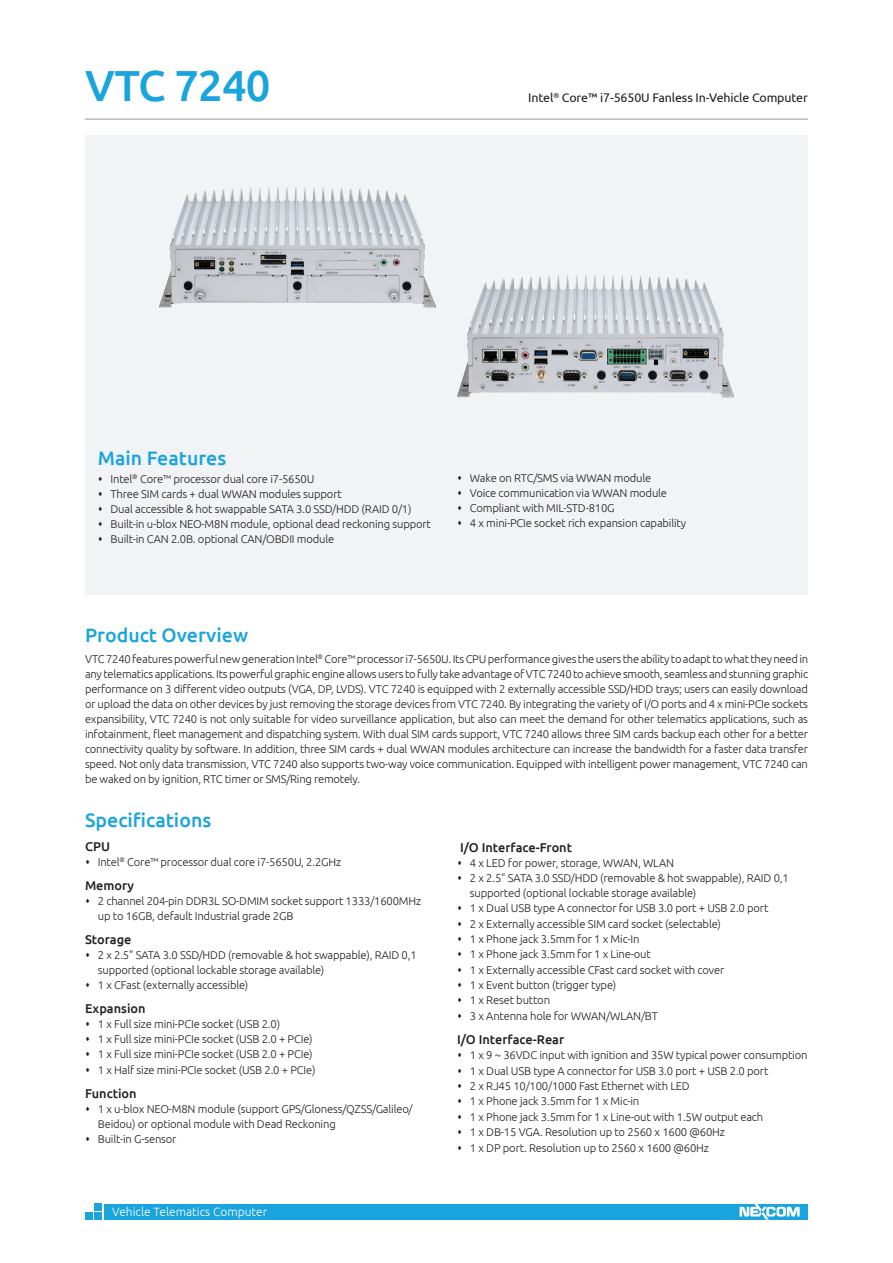
<style>
.page{position:relative;width:893px;height:1263px;background:#fff}
.page>*{position:absolute;margin:0;border:0;box-sizing:border-box;transform-origin:0 0}
.model_name{font:500 43.5px "Ubuntu";letter-spacing:-.02em;color:#1aa4dd}
.t1{font:500 19.5px "Ubuntu";color:#1aa4dd}
.item{font:500 12.75px "Ubuntu";color:#231f20}
.model_describe{font:12.45px "Ubuntu";letter-spacing:-.01em;color:#231f20}
.t2{font:300 12px "Ubuntu";color:#fff}
.product_overview{font:300 11.25px/15px "Ubuntu";letter-spacing:-.015em;color:#231f20}
</style>
<div class="page">
<div style="left:85px;top:136px;width:723px;height:459px;background:#f2f3f4"></div>
<div style="left:104px;top:1204px;width:704px;height:15px;background:#1aa4dd"></div>
<div style="left:94px;top:1203px;width:7px;height:7px;background:#1aa4dd"></div>
<div style="left:94px;top:1213px;width:7px;height:7px;background:#1aa4dd"></div>
<div style="left:85px;top:1213px;width:7px;height:7px;background:#1aa4dd"></div>
<svg style="left:739px;top:1204px;width:61px;height:15px"></svg>
<hr style="left:85px;top:119px;width:723px;height:1px;background:#939598">
<img style="left:160px;top:187px;width:276px;height:121px">
<img style="left:457px;top:276px;width:276px;height:122px">
<p class="model_name" style="left:85px;top:58px;width:187px">VTC 7240</p>
<p class="model_describe" style="left:528px;top:90px;width:281px">Intel<sup>®</sup> Core™ i7-5650U Fanless In-Vehicle Computer</p>
<h2 class="t1" style="left:98px;top:446px;width:130px">Main Features</h2>
<p class="product_overview" style="left:111px;top:471px;width:205px">Intel<sup>®</sup> Core™ processor dual core i7-5650U</p>
<p class="product_overview" style="left:111px;top:486px;width:233px">Three SIM cards + dual WWAN modules support</p>
<p class="product_overview" style="left:111px;top:501px;width:302px">Dual accessible &amp; hot swappable SATA 3.0 SSD/HDD (RAID 0/1)</p>
<p class="product_overview" style="left:111px;top:516px;width:322px">Built-in u-blox NEO-M8N module, optional dead reckoning support</p>
<p class="product_overview" style="left:111px;top:531px;width:225px">Built-in CAN 2.0B. optional CAN/OBDII module</p>
<p class="product_overview" style="left:470px;top:471px;width:183px">Wake on RTC/SMS via WWAN module</p>
<p class="product_overview" style="left:470px;top:486px;width:199px">Voice communication via WWAN module</p>
<p class="product_overview" style="left:470px;top:501px;width:146px">Compliant with MIL-STD-810G</p>
<p class="product_overview" style="left:470px;top:516px;width:218px">4 x mini-PCIe socket rich expansion capability</p>
<p class="t1" style="left:85px;top:622px;width:165px">Product Overview</p>
<p class="product_overview" style="left:85px;top:651px;width:725px;text-align:justify">VTC 7240 features powerful new generation Intel<sup>®</sup> Core™ processor i7-5650U. Its CPU performance gives the users the ability to adapt to what they need in any telematics applications. Its powerful graphic engine allows users to fully take advantage of VTC 7240 to achieve smooth, seamless and stunning graphic performance on 3 different video outputs (VGA, DP, LVDS). VTC 7240 is equipped with 2 externally accessible SSD/HDD trays; users can easily download or upload the data on other devices by just removing the storage devices from VTC 7240. By integrating the variety of I/O ports and 4 x mini-PCIe sockets expansibility, VTC 7240 is not only suitable for video surveillance application, but also can meet the demand for other telematics applications, such as infotainment, fleet management and dispatching system. With dual SIM cards support, VTC 7240 allows three SIM cards backup each other for a better connectivity quality by software. In addition, three SIM cards + dual WWAN modules architecture can increase the bandwidth for a faster data transfer speed. Not only data transmission, VTC 7240 also supports two-way voice communication. Equipped with intelligent power management, VTC 7240 can be waked on by ignition, RTC timer or SMS/Ring remotely.</p>
<p class="t1" style="left:85px;top:808px;width:128px">Specifications</p>
<p class="item" style="left:85px;top:838px;width:27px">CPU</p>
<p class="product_overview" style="left:98px;top:854px;width:245px">Intel<sup>®</sup> Core™ processor dual core i7-5650U, 2.2GHz</p>
<p class="item" style="left:85px;top:877px;width:51px">Memory</p>
<p class="product_overview" style="left:98px;top:893px;width:325px">2 channel 204-pin DDR3L SO-DMIM socket support 1333/1600MHz up to 16GB, default Industrial grade 2GB</p>
<p class="item" style="left:85px;top:931px;width:48px">Storage</p>
<p class="product_overview" style="left:98px;top:947px;width:320px">2 x 2.5" SATA 3.0 SSD/HDD (removable &amp; hot swappable), RAID 0,1 supported (optional lockable storage available)</p>
<p class="product_overview" style="left:98px;top:977px;width:152px">1 x CFast (externally accessible)</p>
<p class="item" style="left:85px;top:1000px;width:62px">Expansion</p>
<p class="product_overview" style="left:98px;top:1016px;width:184px">1 x Full size mini-PCIe socket (USB 2.0)</p>
<p class="product_overview" style="left:98px;top:1031px;width:216px">1 x Full size mini-PCIe socket (USB 2.0 + PCIe)</p>
<p class="product_overview" style="left:98px;top:1046px;width:216px">1 x Full size mini-PCIe socket (USB 2.0 + PCIe)</p>
<p class="product_overview" style="left:98px;top:1062px;width:219px">1 x Half size mini-PCIe socket (USB 2.0 + PCIe)</p>
<p class="item" style="left:85px;top:1085px;width:53px">Function</p>
<p class="product_overview" style="left:98px;top:1101px;width:316px">1 x u-blox NEO-M8N module (support GPS/Gloness/QZSS/Galileo/<br>Beidou) or optional module with Dead Reckoning</p>
<p class="product_overview" style="left:98px;top:1131px;width:80px">Built-in G-sensor</p>
<p class="t2" style="left:112px;top:1204px;width:157px">Vehicle Telematics Computer</p>
<p class="item" style="left:460px;top:839px;width:113px">I/O Interface-Front</p>
<p class="product_overview" style="left:470px;top:855px;width:206px">4 x LED for power, storage, WWAN, WLAN</p>
<p class="product_overview" style="left:470px;top:870px;width:320px">2 x 2.5" SATA 3.0 SSD/HDD (removable &amp; hot swappable), RAID 0,1 supported (optional lockable storage available)</p>
<p class="product_overview" style="left:470px;top:901px;width:300px">1 x Dual USB type A connector for USB 3.0 port + USB 2.0 port</p>
<p class="product_overview" style="left:470px;top:916px;width:253px">2 x Externally accessible SIM card socket (selectable)</p>
<p class="product_overview" style="left:470px;top:931px;width:171px">1 x Phone jack 3.5mm for 1 x Mic-In</p>
<p class="product_overview" style="left:470px;top:946px;width:182px">1 x Phone jack 3.5mm for 1 x Line-out</p>
<p class="product_overview" style="left:470px;top:962px;width:256px">1 x Externally accessible CFast card socket with cover</p>
<p class="product_overview" style="left:470px;top:977px;width:148px">1 x Event button (trigger type)</p>
<p class="product_overview" style="left:470px;top:992px;width:82px">1 x Reset button</p>
<p class="product_overview" style="left:470px;top:1008px;width:190px">3 x Antenna hole for WWAN/WLAN/BT</p>
<p class="item" style="left:457px;top:1031px;width:109px">I/O Interface-Rear</p>
<p class="product_overview" style="left:470px;top:1047px;width:339px">1 x 9 ~ 36VDC input with ignition and 35W typical power consumption</p>
<p class="product_overview" style="left:470px;top:1063px;width:300px">1 x Dual USB type A connector for USB 3.0 port + USB 2.0 port</p>
<p class="product_overview" style="left:470px;top:1078px;width:221px">2 x RJ45 10/100/1000 Fast Ethernet with LED</p>
<p class="product_overview" style="left:470px;top:1093px;width:171px">1 x Phone jack 3.5mm for 1 x Mic-in</p>
<p class="product_overview" style="left:470px;top:1109px;width:295px">1 x Phone jack 3.5mm for 1 x Line-out with 1.5W output each</p>
<p class="product_overview" style="left:470px;top:1124px;width:257px">1 x DB-15 VGA. Resolution up to 2560 x 1600 @60Hz</p>
<p class="product_overview" style="left:470px;top:1140px;width:241px">1 x DP port. Resolution up to 2560 x 1600 @60Hz</p>
</div>
